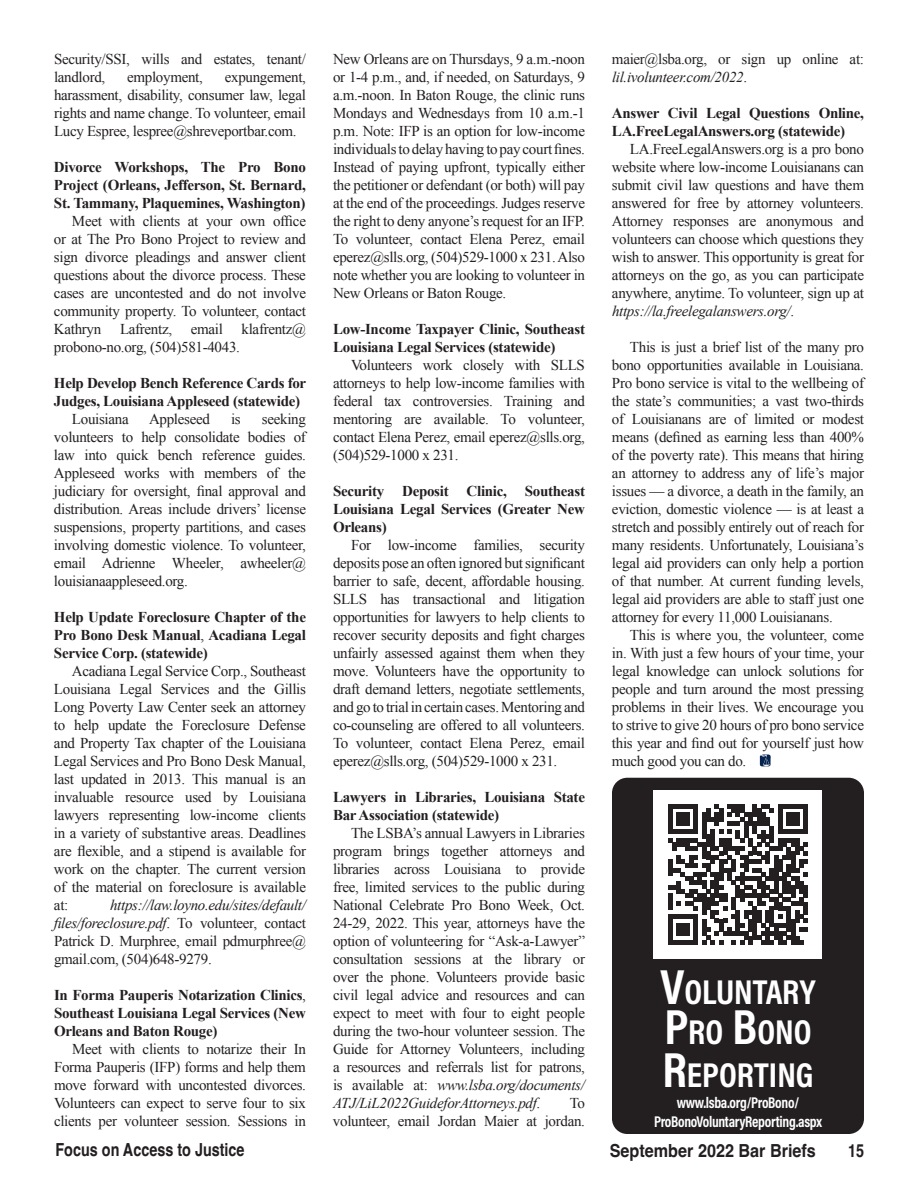
<style>
.page{position:relative;width:918px;height:1188px;background:#fff}
.page>*{position:absolute;margin:0;border:0;box-sizing:border-box;transform-origin:0 0}
.t1{font:700 34.8px "Acumin Pro Cond";color:#fff}
.t2{font:700 18px "Helvetica";color:#231f20;scale:.8 1}
.t3{font:700 18px "Helvetica";color:#231f20;scale:.9 1}
.t4{font:700 15.75px/18.8px "Acumin Pro Cond";letter-spacing:-.02em;color:#fff;text-align:center;scale:.93 1}
.t5{font:15px/18px "Times New Roman";letter-spacing:-.02em;color:#231f20;text-align:justify}
.t6{font:700 15px/18px "Times New Roman";letter-spacing:-.02em;color:#231f20;text-align:justify}
.s1{font-weight:400}
.s2{font-style:italic}
.s3{font-size:49.8px}
</style>
<div class="page">
<svg style="left:760px;top:755px;width:11px;height:11px"></svg>
<div style="left:612px;top:778px;width:252px;height:356px;background:#231f20;border-radius:15px"></div>
<div style="left:654px;top:791px;width:168px;height:168px;background:#fff"></div>
<svg style="left:668px;top:804px;width:140px;height:140px"></svg>
<p class="t5" style="left:54px;top:50px;width:254px">Security/SSI, wills and estates, tenant/ landlord,</p>
<p class="t5" style="left:127px;top:68px;width:77px">employment,</p>
<p class="t5" style="left:54px;top:68px;width:254px;text-indent:171px">expungement, harassment, disability, consumer law, legal rights and name change. To volunteer, email Lucy Espree, lespree@shreveportbar.com.</p>
<p class="t6" style="left:54px;top:158px;width:254px">Divorce Workshops, The Pro Bono Project (Orleans, Jefferson, St. Bernard, St. Tammany, Plaquemines, Washington)</p>
<p class="t5" style="left:54px;top:212px;width:254px;text-indent:18px">Meet with clients at your own office or at The Pro Bono Project to review and sign divorce pleadings and answer client questions about the divorce process. These cases are uncontested and do not involve community property. To volunteer, contact Kathryn Lafrentz, email klafrentz@ probono-no.org, (504)581-4043.</p>
<p class="t6" style="left:54px;top:374px;width:254px">Help Develop Bench Reference Cards for<br>Judges, Louisiana Appleseed (statewide)</p>
<p class="t5" style="left:72px;top:410px;width:58px">Louisiana</p>
<p class="t5" style="left:149px;top:410px;width:62px">Appleseed</p>
<p class="t5" style="left:231px;top:410px;width:11px">is</p>
<p class="t5" style="left:54px;top:410px;width:254px;text-indent:208px">seeking volunteers to help consolidate bodies of law into quick bench reference guides.<br>Appleseed works with members of the judiciary for oversight, final approval and distribution. Areas include drivers’ license suspensions, property partitions, and cases involving domestic violence. To volunteer, email Adrienne Wheeler, awheeler@ louisianaappleseed.org.</p>
<p class="t6" style="left:54px;top:608px;width:254px">Help Update Foreclosure Chapter of the Pro Bono Desk Manual<span class="s1">,</span> Acadiana Legal Service Corp. (statewide)</p>
<p class="t5" style="left:54px;top:662px;width:254px;text-indent:18px">Acadiana Legal Service Corp., Southeast Louisiana Legal Services and the Gillis Long Poverty Law Center seek an attorney to help update the Foreclosure Defense and Property Tax chapter of the Louisiana Legal Services and Pro Bono Desk Manual, last updated in 2013. This manual is an invaluable resource used by Louisiana lawyers representing low-income clients in a variety of substantive areas. Deadlines are flexible, and a stipend is available for work on the chapter. The current version of the material on foreclosure is available at:</p>
<p class="t5" style="left:54px;top:896px;width:254px;text-indent:56px"><span class="s2">https://law.loyno.edu/sites/default/ files/foreclosure.pdf</span>. To volunteer, contact Patrick D. Murphree, email pdmurphree@ gmail.com, (504)648-9279.</p>
<p class="t6" style="left:54px;top:986px;width:253px">In Forma Pauperis Notarization Clinics<span class="s1">, </span>Southeast Louisiana Legal Services (New Orleans and Baton Rouge)</p>
<p class="t5" style="left:54px;top:1040px;width:254px;text-indent:18px">Meet with clients to notarize their In Forma Pauperis (IFP) forms and help them move forward with uncontested divorces.<br>Volunteers can expect to serve four to six clients per volunteer session. Sessions in</p>
<p class="t5" style="left:333px;top:50px;width:254px">New Orleans are on Thursdays, 9 a.m.-noon or 1-4 p.m., and, if needed, on Saturdays, 9 a.m.-noon. In Baton Rouge, the clinic runs Mondays and Wednesdays from 10 a.m.-1 p.m. Note: IFP is an option for low-income individuals to delay having to pay court fines.<br>Instead of paying upfront, typically either the petitioner or defendant (or both) will pay at the end of the proceedings. Judges reserve the right to deny anyone’s request for an IFP.<br>To volunteer, contact Elena Perez, email eperez@slls.org, (504)529-1000 x 231. Also note whether you are looking to volunteer in New Orleans or Baton Rouge.</p>
<p class="t6" style="left:333px;top:320px;width:253px">Low-Income Taxpayer Clinic, Southeast<br>Louisiana Legal Services (statewide)</p>
<p class="t5" style="left:333px;top:356px;width:254px;text-indent:18px">Volunteers work closely with SLLS attorneys to help low-income families with federal tax controversies. Training and mentoring are available. To volunteer, contact Elena Perez, email eperez@slls.org, (504)529-1000 x 231.</p>
<p class="t6" style="left:333px;top:482px;width:254px">Security Deposit Clinic, Southeast Louisiana Legal Services (Greater New Orleans)</p>
<p class="t5" style="left:333px;top:536px;width:254px;text-indent:18px">For low-income families, security deposits pose an often ignored but significant barrier to safe, decent, affordable housing.<br>SLLS has transactional and litigation opportunities for lawyers to help clients to recover security deposits and fight charges unfairly assessed against them when they move. Volunteers have the opportunity to draft demand letters, negotiate settlements, and go to trial in certain cases.Mentoring and co-counseling are offered to all volunteers.<br>To volunteer, contact Elena Perez, email eperez@slls.org, (504)529-1000 x 231.</p>
<p class="t6" style="left:333px;top:788px;width:253px">Lawyers in Libraries, Louisiana State<br>Bar Association (statewide)</p>
<p class="t5" style="left:333px;top:824px;width:254px;text-indent:18px">The LSBA’s annual Lawyers in Libraries program brings together attorneys and libraries across Louisiana to provide free, limited services to the public during National Celebrate Pro Bono Week, Oct.<br>24-29, 2022. This year, attorneys have the option of volunteering for “Ask-a-Lawyer” consultation sessions at the library or over the phone. Volunteers provide basic civil legal advice and resources and can expect to meet with four to eight people during the two-hour volunteer session. The Guide for Attorney Volunteers, including a resources and referrals list for patrons, is available at: <span class="s2">www.lsba.org/documents/ ATJ/LiL2022GuideforAttorneys.pdf</span>.</p>
<p class="t5" style="left:333px;top:1094px;width:254px;text-align:right">To<br>volunteer, email Jordan Maier at jordan.</p>
<p class="t5" style="left:612px;top:50px;width:254px">maier@lsba.org, or sign up online at: <span class="s2">lil.ivolunteer.com/2022</span>.</p>
<p class="t6" style="left:612px;top:104px;width:253px">Answer Civil Legal Questions Online,<br>LA.FreeLegalAnswers.org (statewide)</p>
<p class="t5" style="left:612px;top:140px;width:254px;text-indent:18px">LA.FreeLegalAnswers.org is a pro bono website where low-income Louisianans can submit civil law questions and have them answered for free by attorney volunteers.<br>Attorney responses are anonymous and volunteers can choose which questions they wish to answer. This opportunity is great for attorneys on the go, as you can participate anywhere, anytime. To volunteer, sign up at <span class="s2">https://la.freelegalanswers.org/</span>.</p>
<p class="t5" style="left:612px;top:338px;width:254px;text-indent:18px">This is just a brief list of the many pro bono opportunities available in Louisiana.<br>Pro bono service is vital to the wellbeing of the state’s communities; a vast two-thirds of Louisianans are of limited or modest means (defined as earning less than 400% of the poverty rate). This means that hiring an attorney to address any of life’s major issues — a divorce, a death in the family, an eviction, domestic violence — is at least a stretch and possibly entirely out of reach for many residents. Unfortunately, Louisiana’s legal aid providers can only help a portion of that number. At current funding levels, legal aid providers are able to staff just one attorney for every 11,000 Louisianans.</p>
<p class="t5" style="left:612px;top:626px;width:254px;text-indent:18px">This is where you, the volunteer, come in. With just a few hours of your time, your legal knowledge can unlock solutions for people and turn around the most pressing problems in their lives. We encourage you to strive to give 20 hours of pro bono service this year and find out for yourself just how much good you can do.</p>
<p class="t1" style="left:660px;top:969px;width:157px"><span class="s3">V</span>OLUNTARY</p>
<p class="t1" style="left:664px;top:1009px;width:149px"><span class="s3">P</span>RO <span class="s3">B</span>ONO</p>
<p class="t1" style="left:662px;top:1052px;width:153px"><span class="s3">R</span>EPORTING</p>
<p class="t4" style="left:654px;top:1093px;width:182px">www.lsba.org/ProBono/<br>ProBonoVoluntaryReporting.aspx</p>
<p class="t2" style="left:55px;top:1139px;width:238px">Focus on Access to Justice</p>
<p class="t3" style="left:610px;top:1139px;width:231px">September 2022 Bar Briefs</p>
<p class="t2" style="left:848px;top:1139px;width:22px">15</p>
</div>
